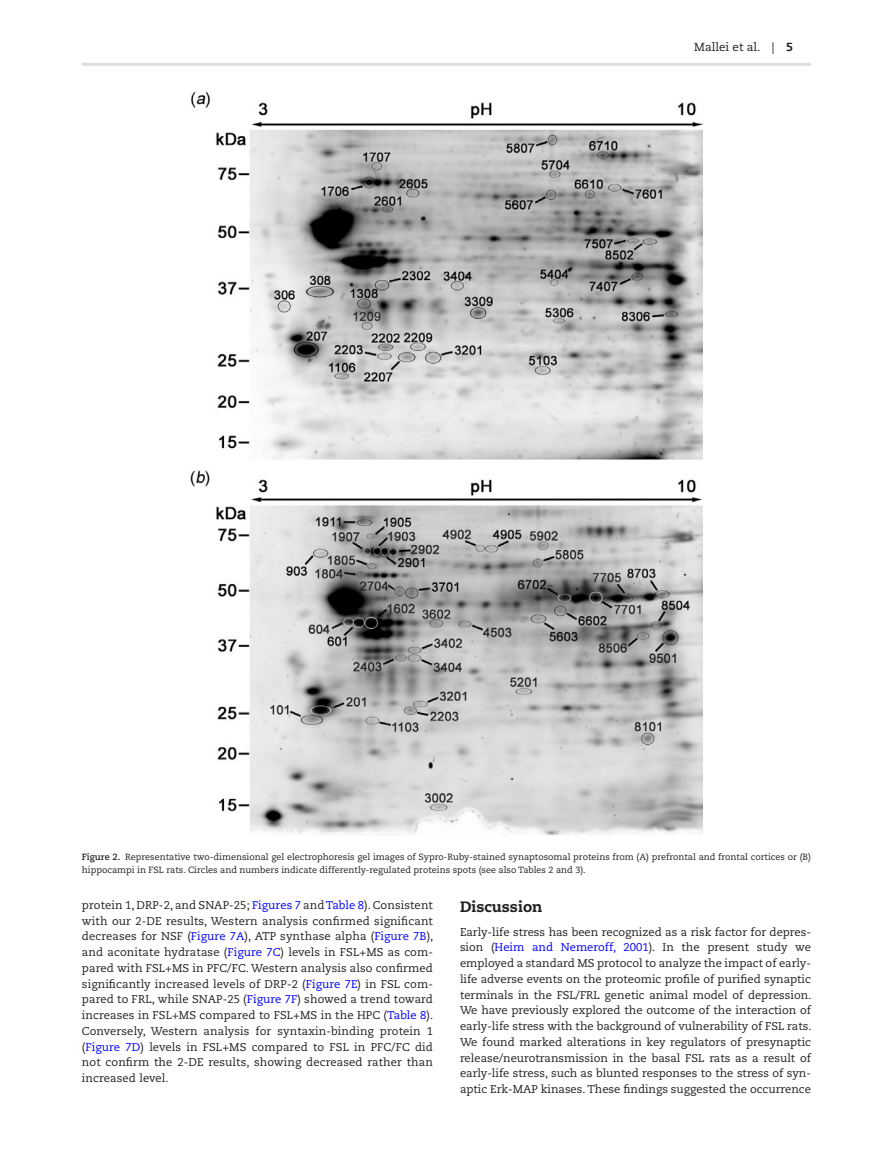
<style>
.page{position:relative;width:893px;height:1174px;background:#fff}
.page>*{position:absolute;margin:0;border:0;box-sizing:border-box;transform-origin:0 0}
.t1{font:800 15px "Caecilia LT Std";color:#231f20}
.t2{font:11.7px "Caecilia LT Std";color:#231f20}
.t3{font:11.25px/15.8px "Caecilia LT Std";color:#231f20;text-align:justify}
.t4{font:9px/13.5px "Caecilia LT Std";color:#231f20}
.s1{font-weight:800}
.s2{font-weight:700}
.s3{color:#00f}
</style>
<div class="page">
<hr style="left:82px;top:63px;width:729px;height:3px;background:#dcdddf">
<img style="left:190px;top:91px;width:512px;height:744px">
<p class="t2" style="left:694px;top:40px;width:100px">Mallei et al. | <span class="s1">5</span></p>
<p class="t4" style="left:82px;top:850px;width:731px"><span class="s2">Figure 2.</span> Representative two-dimensional gel electrophoresis gel images of Sypro-Ruby-stained synaptosomal proteins from (A) prefrontal and frontal cortices or (B) hippocampi in FSL rats. Circles and numbers indicate differently-regulated proteins spots (see also Tables 2 and 3).</p>
<p class="t3" style="left:82px;top:897px;width:353px">protein 1, DRP-2, and SNAP-25; <span class="s3">Figures 7</span> and <span class="s3">Table 8</span>). Consistent with our 2-DE results, Western analysis confirmed significant decreases for NSF (<span class="s3">Figure 7A</span>), ATP synthase alpha (<span class="s3">Figure 7B</span>), and aconitate hydratase (<span class="s3">Figure 7C</span>) levels in FSL+MS as com&shy;pared with FSL+MS in PFC/FC. Western analysis also confirmed significantly increased levels of DRP-2 (<span class="s3">Figure 7E</span>) in FSL com&shy;pared to FRL, while SNAP-25 (<span class="s3">Figure 7F</span>) showed a trend toward increases in FSL+MS compared to FSL+MS in the HPC (<span class="s3">Table 8</span>).<br>Conversely, Western analysis for syntaxin-binding protein 1 (<span class="s3">Figure 7D</span>) levels in FSL+MS compared to FSL in PFC/FC did not confirm the 2-DE results, showing decreased rather than increased level.</p>
<h1 class="t1" style="left:460px;top:897px;width:84px">Discussion</h1>
<p class="t3" style="left:460px;top:924px;width:353px">Early-life stress has been recognized as a risk factor for depres&shy;sion (<span class="s3">Heim and Nemeroff, 2001</span>). In the present study we employed a standard MS protocol to analyze the impact of early&shy;life adverse events on the proteomic profile of purified synaptic terminals in the FSL/FRL genetic animal model of depression.<br>We have previously explored the outcome of the interaction of early-life stress with the background of vulnerability of FSL rats.<br>We found marked alterations in key regulators of presynaptic release/neurotransmission in the basal FSL rats as a result of early-life stress, such as blunted responses to the stress of syn&shy;aptic Erk-MAP kinases. These findings suggested the occurrence</p>
</div>
